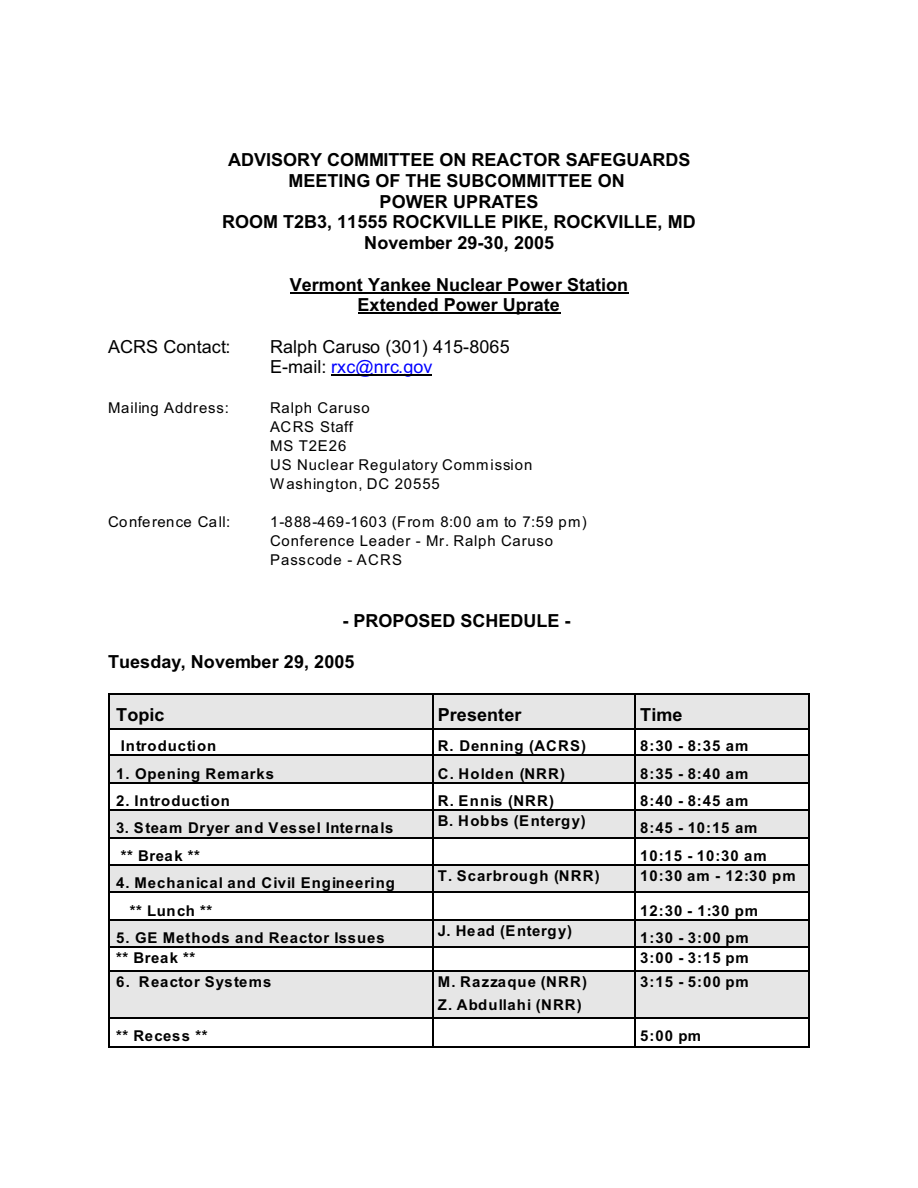
<style>
.page{position:relative;width:918px;height:1188px;background:#fff}
.page>*{position:absolute;margin:0;border:0;box-sizing:border-box;transform-origin:0 0}
.t1{font:700 18px/20.7px "Arial";color:#000;text-align:center}
.t2{font:18px/20.7px "Arial";letter-spacing:.005em;color:#000}
.t3{font:700 15px/22.2px "Arial";letter-spacing:.065em;color:#000}
.t4{font:15px/19px "Arial";letter-spacing:.055em;color:#000}
.t5{font:700 15px "Arial";letter-spacing:.035em;color:#000}
.t6{font:700 15px "Arial";letter-spacing:.025em;color:#000}
.t7{font:700 15px "Arial";letter-spacing:.09em;color:#000}
.t8{font:15px "Arial";letter-spacing:.025em;color:#000}
.s1{color:#00f}
</style>
<div class="page">
<div style="left:108px;top:693px;width:324px;height:35px;background:#e6e6e6"></div>
<hr style="left:108px;top:693px;width:1px;height:35px;background:#000">
<hr style="left:108px;top:693px;width:324px;height:1px;background:#000">
<div style="left:432px;top:693px;width:202px;height:35px;background:#e6e6e6"></div>
<hr style="left:432px;top:693px;width:1px;height:35px;background:#000">
<hr style="left:432px;top:693px;width:202px;height:1px;background:#000">
<div style="left:634px;top:693px;width:176px;height:35px;background:#e6e6e6"></div>
<hr style="left:634px;top:693px;width:2px;height:35px;background:#000">
<hr style="left:809px;top:693px;width:1px;height:35px;background:#000">
<hr style="left:634px;top:693px;width:176px;height:1px;background:#000">
<hr style="left:108px;top:728px;width:324px;height:2px;background:#000">
<hr style="left:432px;top:728px;width:202px;height:2px;background:#000">
<hr style="left:634px;top:728px;width:2px;height:26px;background:#000">
<hr style="left:634px;top:728px;width:176px;height:2px;background:#000">
<div style="left:108px;top:755px;width:324px;height:27px;background:#e6e6e6"></div>
<hr style="left:108px;top:755px;width:324px;height:1px;background:#000">
<div style="left:432px;top:755px;width:202px;height:27px;background:#e6e6e6"></div>
<hr style="left:432px;top:755px;width:202px;height:1px;background:#000">
<div style="left:634px;top:755px;width:176px;height:27px;background:#e6e6e6"></div>
<hr style="left:634px;top:755px;width:2px;height:27px;background:#000">
<hr style="left:634px;top:755px;width:176px;height:1px;background:#000">
<hr style="left:108px;top:782px;width:324px;height:1px;background:#000">
<hr style="left:432px;top:782px;width:202px;height:1px;background:#000">
<hr style="left:634px;top:782px;width:2px;height:27px;background:#000">
<hr style="left:634px;top:782px;width:176px;height:1px;background:#000">
<div style="left:108px;top:809px;width:324px;height:28px;background:#e6e6e6"></div>
<hr style="left:108px;top:809px;width:324px;height:2px;background:#000">
<div style="left:432px;top:809px;width:202px;height:28px;background:#e6e6e6"></div>
<hr style="left:432px;top:809px;width:202px;height:2px;background:#000">
<div style="left:634px;top:809px;width:176px;height:28px;background:#e6e6e6"></div>
<hr style="left:634px;top:809px;width:2px;height:28px;background:#000">
<hr style="left:634px;top:809px;width:176px;height:2px;background:#000">
<hr style="left:108px;top:837px;width:324px;height:1px;background:#000">
<hr style="left:432px;top:837px;width:202px;height:1px;background:#000">
<hr style="left:634px;top:837px;width:2px;height:27px;background:#000">
<hr style="left:634px;top:837px;width:176px;height:1px;background:#000">
<div style="left:108px;top:864px;width:324px;height:28px;background:#e6e6e6"></div>
<hr style="left:108px;top:864px;width:324px;height:1px;background:#000">
<div style="left:432px;top:864px;width:202px;height:28px;background:#e6e6e6"></div>
<hr style="left:432px;top:864px;width:202px;height:1px;background:#000">
<div style="left:634px;top:864px;width:176px;height:28px;background:#e6e6e6"></div>
<hr style="left:634px;top:864px;width:2px;height:28px;background:#000">
<hr style="left:634px;top:864px;width:176px;height:1px;background:#000">
<hr style="left:108px;top:892px;width:324px;height:1px;background:#000">
<hr style="left:432px;top:892px;width:202px;height:1px;background:#000">
<hr style="left:634px;top:892px;width:2px;height:27px;background:#000">
<hr style="left:634px;top:892px;width:176px;height:1px;background:#000">
<div style="left:108px;top:919px;width:324px;height:28px;background:#e6e6e6"></div>
<hr style="left:108px;top:919px;width:324px;height:1px;background:#000">
<div style="left:432px;top:919px;width:202px;height:28px;background:#e6e6e6"></div>
<hr style="left:432px;top:919px;width:202px;height:1px;background:#000">
<div style="left:634px;top:919px;width:176px;height:28px;background:#e6e6e6"></div>
<hr style="left:634px;top:919px;width:2px;height:28px;background:#000">
<hr style="left:634px;top:919px;width:176px;height:1px;background:#000">
<svg style="left:108px;top:730px;width:1px;height:241px"></svg>
<hr style="left:108px;top:947px;width:324px;height:1px;background:#000">
<svg style="left:432px;top:730px;width:1px;height:241px"></svg>
<hr style="left:432px;top:947px;width:202px;height:1px;background:#000">
<hr style="left:634px;top:947px;width:2px;height:24px;background:#000">
<svg style="left:809px;top:730px;width:1px;height:241px"></svg>
<hr style="left:634px;top:947px;width:176px;height:1px;background:#000">
<div style="left:108px;top:971px;width:324px;height:46px;background:#e6e6e6"></div>
<hr style="left:108px;top:971px;width:1px;height:46px;background:#000">
<hr style="left:108px;top:971px;width:324px;height:1px;background:#000">
<div style="left:432px;top:971px;width:202px;height:46px;background:#e6e6e6"></div>
<hr style="left:432px;top:971px;width:1px;height:46px;background:#000">
<hr style="left:432px;top:971px;width:202px;height:1px;background:#000">
<div style="left:634px;top:971px;width:176px;height:46px;background:#e6e6e6"></div>
<hr style="left:634px;top:971px;width:2px;height:46px;background:#000">
<hr style="left:809px;top:971px;width:1px;height:46px;background:#000">
<hr style="left:634px;top:971px;width:176px;height:1px;background:#000">
<hr style="left:108px;top:1017px;width:1px;height:31px;background:#000">
<hr style="left:108px;top:1017px;width:324px;height:1px;background:#000">
<hr style="left:108px;top:1047px;width:324px;height:1px;background:#000">
<hr style="left:432px;top:1017px;width:1px;height:31px;background:#000">
<hr style="left:432px;top:1017px;width:202px;height:1px;background:#000">
<hr style="left:432px;top:1047px;width:202px;height:1px;background:#000">
<hr style="left:634px;top:1017px;width:2px;height:31px;background:#000">
<hr style="left:809px;top:1017px;width:1px;height:31px;background:#000">
<hr style="left:634px;top:1017px;width:176px;height:1px;background:#000">
<hr style="left:634px;top:1047px;width:176px;height:1px;background:#000">
<hr style="left:290px;top:292px;width:338px;height:1px;background:#000">
<hr style="left:358px;top:313px;width:203px;height:1px;background:#000">
<hr style="left:331px;top:375px;width:101px;height:1px;background:#000">
<p class="t1" style="left:222px;top:151px;width:475px">ADVISORY COMMITTEE ON REACTOR SAFEGUARDS<br>MEETING OF THE SUBCOMMITTEE ON<br>POWER UPRATES<br>ROOM T2B3, 11555 ROCKVILLE PIKE, ROCKVILLE, MD<br>November 29-30, 2005</p>
<p class="t1" style="left:290px;top:276px;width:340px">Vermont Yankee Nuclear Power Station<br>Extended Power Uprate</p>
<p class="t2" style="left:108px;top:338px;width:124px">ACRS Contact:</p>
<p class="t2" style="left:270px;top:338px;width:241px">Ralph Caruso (301) 415-8065<br>E-mail: <span class="s1">rxc@nrc.gov</span></p>
<p class="t4" style="left:108px;top:400px;width:122px">Mailing Address:</p>
<p class="t4" style="left:270px;top:400px;width:264px">Ralph Caruso<br>ACRS Staff<br>MS T2E26<br>US Nuclear Regulatory Commission<br>Washington, DC 20555</p>
<p class="t8" style="left:108px;top:516px;width:124px">Conference Call:</p>
<p class="t4" style="left:270px;top:514px;width:318px">1-888-469-1603 (From 8:00 am to 7:59 pm)<br>Conference Leader - Mr. Ralph Caruso<br>Passcode - ACRS</p>
<p class="t1" style="left:342px;top:612px;width:230px">- PROPOSED SCHEDULE -</p>
<p class="t1" style="left:108px;top:653px;width:248px">Tuesday, November 29, 2005</p>
<p class="t1" style="left:116px;top:706px;width:50px">Topic</p>
<p class="t1" style="left:438px;top:706px;width:85px">Presenter</p>
<p class="t1" style="left:640px;top:706px;width:44px">Time</p>
<p class="t3" style="left:121px;top:736px;width:97px">Introduction</p>
<p class="t3" style="left:438px;top:736px;width:150px">R. Denning (ACRS)</p>
<p class="t3" style="left:640px;top:736px;width:110px">8:30 - 8:35 am</p>
<p class="t3" style="left:116px;top:764px;width:159px">1. Opening Remarks</p>
<p class="t3" style="left:438px;top:764px;width:129px">C. Holden (NRR)</p>
<p class="t3" style="left:640px;top:764px;width:110px">8:35 - 8:40 am</p>
<p class="t3" style="left:116px;top:791px;width:115px">2. Introduction</p>
<p class="t3" style="left:438px;top:791px;width:118px">R. Ennis (NRR)</p>
<p class="t3" style="left:640px;top:791px;width:110px">8:40 - 8:45 am</p>
<p class="t6" style="left:116px;top:822px;width:279px">3. Steam Dryer and Vessel Internals</p>
<p class="t5" style="left:438px;top:815px;width:149px">B. Hobbs (Entergy)</p>
<p class="t3" style="left:640px;top:818px;width:119px">8:45 - 10:15 am</p>
<p class="t3" style="left:121px;top:846px;width:81px">** Break **</p>
<p class="t3" style="left:640px;top:846px;width:128px">10:15 - 10:30 am</p>
<p class="t3" style="left:116px;top:873px;width:280px">4. Mechanical and Civil Engineering</p>
<p class="t3" style="left:438px;top:866px;width:163px">T. Scarbrough (NRR)</p>
<p class="t3" style="left:640px;top:866px;width:157px">10:30 am - 12:30 pm</p>
<p class="t3" style="left:130px;top:901px;width:84px">** Lunch **</p>
<p class="t3" style="left:640px;top:901px;width:119px">12:30 - 1:30 pm</p>
<p class="t3" style="left:116px;top:928px;width:270px">5. GE Methods and Reactor Issues</p>
<p class="t5" style="left:438px;top:925px;width:136px">J. Head (Entergy)</p>
<p class="t3" style="left:640px;top:928px;width:110px">1:30 - 3:00 pm</p>
<p class="t3" style="left:116px;top:948px;width:81px">** Break **</p>
<p class="t3" style="left:640px;top:948px;width:110px">3:00 - 3:15 pm</p>
<p class="t7" style="left:116px;top:977px;width:157px">6. Reactor Systems</p>
<p class="t3" style="left:438px;top:972px;width:151px">M. Razzaque (NRR)<br>Z. Abdullahi (NRR)</p>
<p class="t3" style="left:640px;top:972px;width:110px">3:15 - 5:00 pm</p>
<p class="t3" style="left:116px;top:1026px;width:93px">** Recess **</p>
<p class="t3" style="left:640px;top:1026px;width:62px">5:00 pm</p>
</div>
